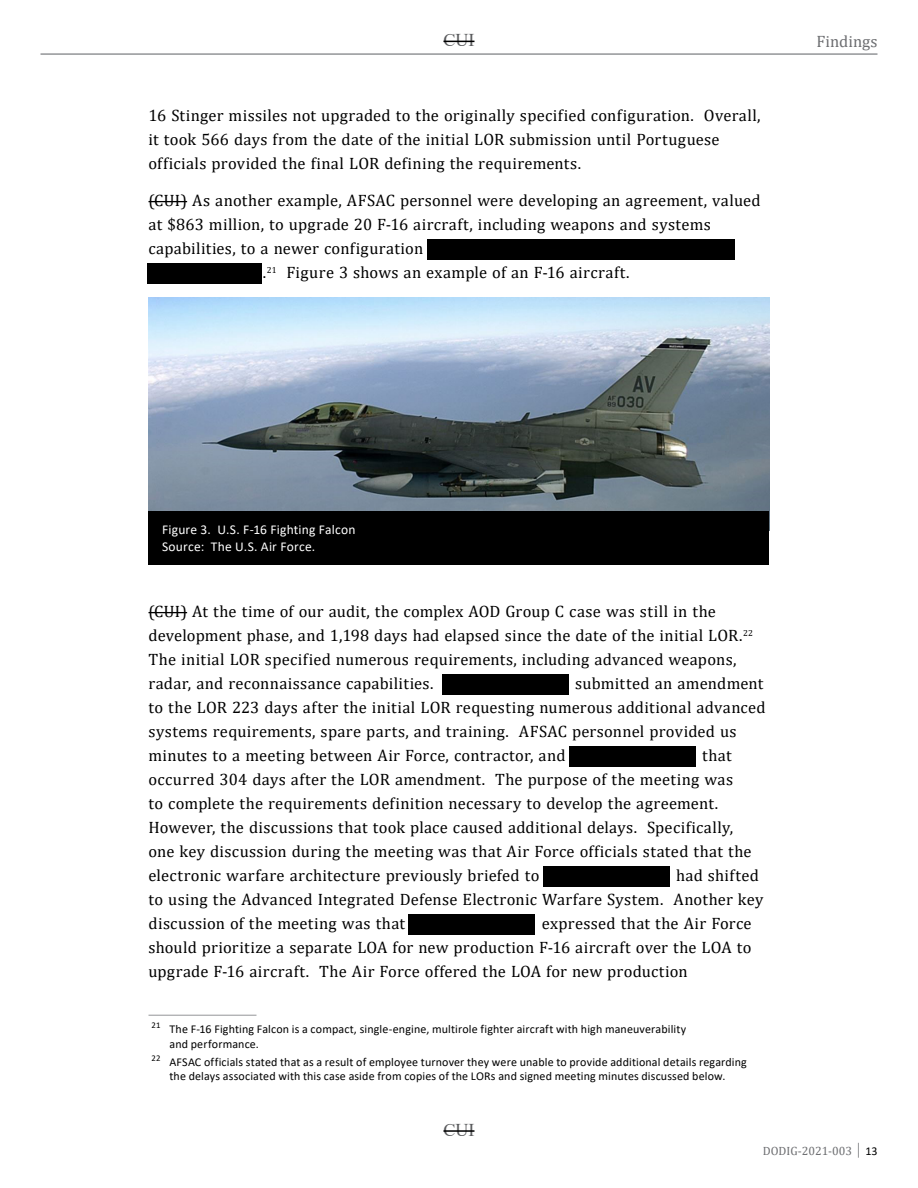
<style>
.page{position:relative;width:918px;height:1188px;background:#fff}
.page>*{position:absolute;margin:0;border:0;box-sizing:border-box;transform-origin:0 0}
.t1{font:18px "Times New Roman";color:#58595b}
.Body{font:16.5px/24px "Cambria";letter-spacing:.02em;color:#000}
.t2{font:16.5px "Cambria";color:#6d6e71}
.Caption_No_bleed{font:13.5px "Calibri";letter-spacing:.015em;color:#fff}
.Footnote{font:12px/14.4px "Calibri";letter-spacing:.01em;color:#000}
.t3{font:12px "Cambria";color:#6d6e71}
.s1{font-family:"Calibri";color:#000}
</style>
<div class="page">
<hr style="left:40px;top:53px;width:838px;height:2px;background:#939598">
<img style="left:148px;top:298px;width:622px;height:213px">
<hr style="left:148px;top:1015px;width:108px;height:1px;background:#939598">
<div style="left:148px;top:511px;width:622px;height:53px;background:#000"></div>
<div style="left:427px;top:239px;width:307px;height:21px;background:#000"></div>
<div style="left:147px;top:263px;width:114px;height:21px;background:#000"></div>
<div style="left:442px;top:674px;width:127px;height:21px;background:#000"></div>
<div style="left:569px;top:746px;width:127px;height:21px;background:#000"></div>
<div style="left:543px;top:866px;width:127px;height:21px;background:#000"></div>
<div style="left:409px;top:914px;width:126px;height:21px;background:#000"></div>
<hr style="left:444px;top:41px;width:30px;height:1px;background:#000">
<hr style="left:148px;top:201px;width:39px;height:1px;background:#000">
<hr style="left:148px;top:612px;width:39px;height:1px;background:#000">
<hr style="left:444px;top:1130px;width:30px;height:2px;background:#000">
<p class="t1" style="left:444px;top:28px;width:32px">CUI</p>
<p class="Body" style="left:148px;top:103px;width:614px">16 Stinger missiles not upgraded to the originally specified configuration. Overall, it took 566 days from the date of the initial LOR submission until Portuguese officials provided the final LOR defining the requirements.</p>
<p class="Body" style="left:148px;top:189px;width:614px">(CUI) As another example, AFSAC personnel were developing an agreement, valued</p>
<p class="Body" style="left:148px;top:213px;width:564px">at $863 million, to upgrade 20 F-16 aircraft, including weapons and systems</p>
<p class="Body" style="left:148px;top:237px;width:276px">capabilities, to a newer configuration</p>
<p class="Body" style="left:263px;top:261px;width:368px">.<sup>21</sup> Figure 3 shows an example of an F-16 aircraft.</p>
<p class="t2" style="left:817px;top:31px;width:62px">Findings</p>
<p class="Caption_No_bleed" style="left:162px;top:521px;width:195px">Figure 3. U.S. F-16 Fighting Falcon</p>
<p class="Caption_No_bleed" style="left:162px;top:537px;width:155px">Source: The U.S. Air Force.</p>
<p class="Body" style="left:148px;top:600px;width:606px">(CUI) At the time of our audit, the complex AOD Group C case was still in the development phase, and 1,198 days had elapsed since the date of the initial LOR.<sup>22<br></sup>The initial LOR specified numerous requirements, including advanced weapons, radar, and reconnaissance capabilities.</p>
<p class="Body" style="left:149px;top:672px;width:619px;text-indent:427px">submitted an amendment to the LOR 223 days after the initial LOR requesting numerous additional advanced systems requirements, spare parts, and training. AFSAC personnel provided us minutes to a meeting between Air Force, contractor, and</p>
<p class="Body" style="left:149px;top:744px;width:605px;text-indent:554px">that occurred 304 days after the LOR amendment. The purpose of the meeting was to complete the requirements definition necessary to develop the agreement.<br>However, the discussions that took place caused additional delays. Specifically, one key discussion during the meeting was that Air Force officials stated that the electronic warfare architecture previously briefed to</p>
<p class="Body" style="left:149px;top:864px;width:616px;text-indent:528px">had shifted to using the Advanced Integrated Defense Electronic Warfare System. Another key discussion of the meeting was that</p>
<p class="Body" style="left:149px;top:912px;width:605px;text-align:justify;text-indent:393px">expressed that the Air Force should prioritize a separate LOA for new production F-16 aircraft over the LOA to upgrade F-16 aircraft. The Air Force offered the LOA for new production</p>
<p class="Footnote" style="left:170px;top:1022px;width:518px;text-indent:-18px"><sup>21</sup> The F-16 Fighting Falcon is a compact, single-engine, multirole fighter aircraft with high maneuverability and performance.</p>
<p class="Footnote" style="left:151px;top:1054px;width:597px;text-align:center"><sup>22</sup> AFSAC officials stated that as a result of employee turnover they were unable to provide additional details regarding the delays associated with this case aside from copies of the LORs and signed meeting minutes discussed below.</p>
<p class="t1" style="left:444px;top:1117px;width:32px">CUI</p>
<p class="t3" style="left:763px;top:1143px;width:116px">DODIG-2021-003 │ <span class="s1">13</span></p>
</div>
